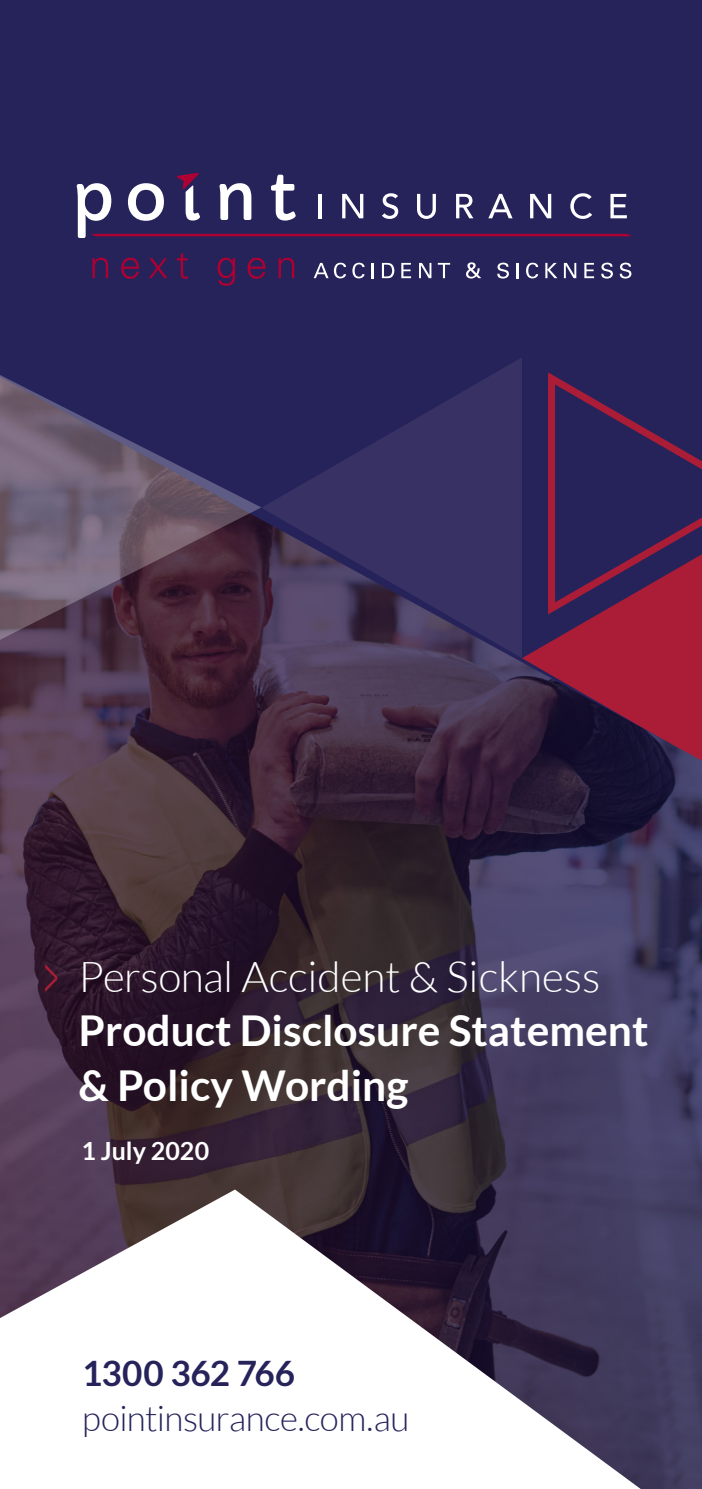
<style>
.page{position:relative;width:702px;height:1489px;background:#fff}
.page>*{position:absolute;margin:0;border:0;box-sizing:border-box;transform-origin:0 0}
.t1{font:700 42.5px/54.8px "Lato";color:#fff}
.t2{font:300 42.5px "Lato";color:#fff}
.t3{font:300 35px "Lato";letter-spacing:-.015em;color:#26235b}
.t4{font:700 35px "Lato";letter-spacing:-.005em;color:#26235b}
.t5{font:700 25px "Lato";color:#fff}
.s1{font-family:"Myriad Pro";font-weight:400;font-size:52.5px;color:#ab1d36}
</style>
<div class="page">
<div style="left:0;top:0;width:702px;height:770px;background:#26235b"></div>
<svg style="left:489px;top:358px;width:33px;height:19px"></svg>
<img style="left:0;top:377px;width:702px;height:1111px">
<svg style="left:0;top:375px;width:261px;height:283px"></svg>
<svg style="left:92px;top:258px;width:16px;height:20px"></svg>
<svg style="left:121px;top:258px;width:18px;height:21px"></svg>
<svg style="left:149px;top:258px;width:18px;height:20px"></svg>
<svg style="left:177px;top:253px;width:11px;height:26px"></svg>
<svg style="left:217px;top:258px;width:18px;height:28px"></svg>
<svg style="left:247px;top:258px;width:18px;height:21px"></svg>
<svg style="left:278px;top:258px;width:16px;height:20px"></svg>
<svg style="left:314px;top:263px;width:14px;height:15px"></svg>
<svg style="left:334px;top:263px;width:12px;height:15px"></svg>
<svg style="left:352px;top:263px;width:12px;height:15px"></svg>
<hr style="left:371px;top:263px;width:3px;height:15px;background:#fff">
<svg style="left:382px;top:263px;width:12px;height:15px"></svg>
<svg style="left:401px;top:263px;width:10px;height:15px"></svg>
<svg style="left:419px;top:263px;width:12px;height:15px"></svg>
<svg style="left:438px;top:263px;width:12px;height:15px"></svg>
<svg style="left:466px;top:262px;width:15px;height:16px"></svg>
<svg style="left:497px;top:262px;width:12px;height:16px"></svg>
<svg style="left:516px;top:263px;width:2px;height:15px"></svg>
<svg style="left:526px;top:263px;width:12px;height:15px"></svg>
<svg style="left:545px;top:263px;width:12px;height:15px"></svg>
<svg style="left:564px;top:263px;width:12px;height:15px"></svg>
<svg style="left:584px;top:263px;width:10px;height:15px"></svg>
<svg style="left:601px;top:262px;width:12px;height:16px"></svg>
<svg style="left:619px;top:262px;width:12px;height:16px"></svg>
<svg style="left:77px;top:173px;width:554px;height:65px"></svg>
<p class="t2" style="left:43px;top:953px;width:558px"><span class="s1">&gt;</span> Personal Accident &amp; Sickness</p>
<p class="t1" style="left:78px;top:1002px;width:571px">Product Disclosure Statement &amp; Policy Wording</p>
<h1 class="t5" style="left:81px;top:1136px;width:129px">1 July 2020</h1>
<p class="t4" style="left:82px;top:1353px;width:214px">1300 362 766</p>
<p class="t3" style="left:82px;top:1399px;width:328px">pointinsurance.com.au</p>
</div>
